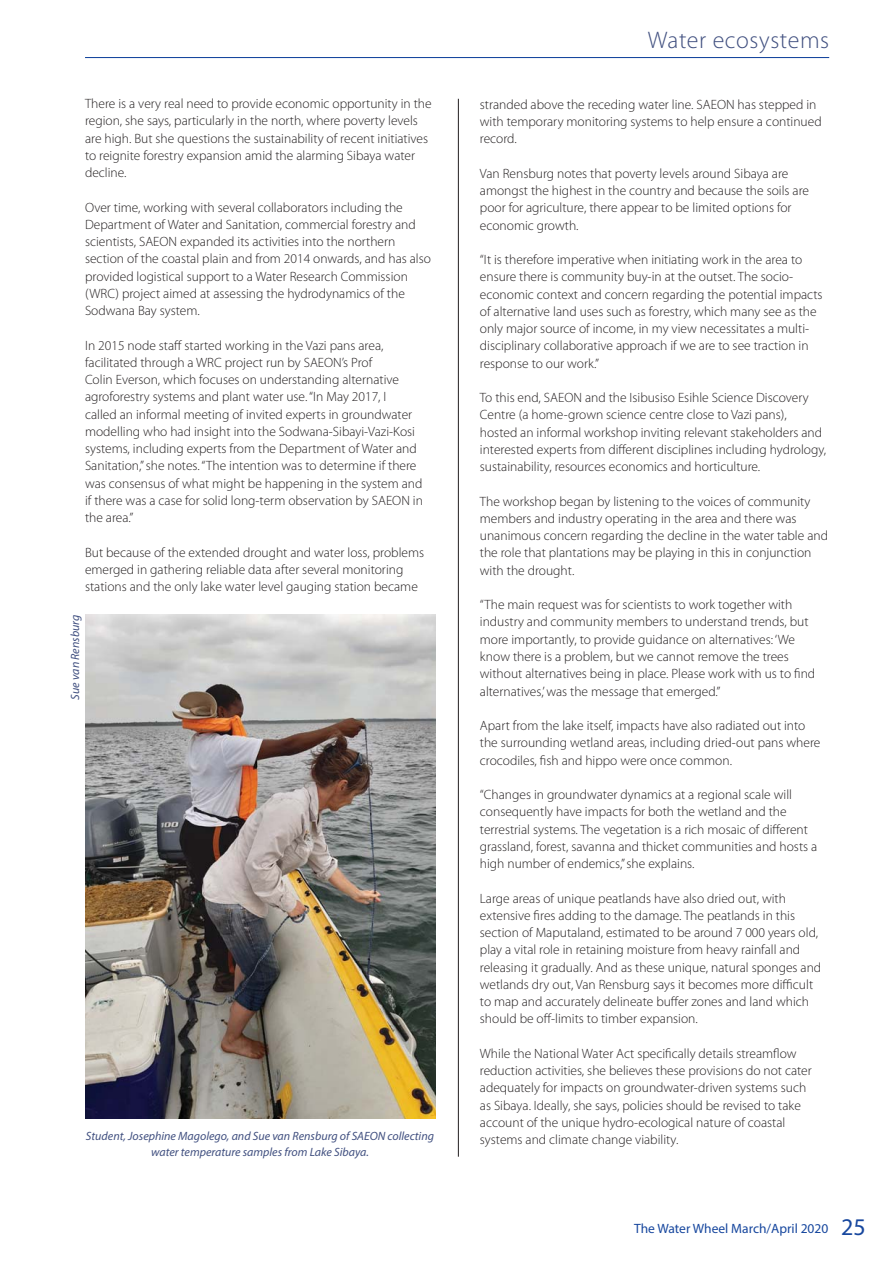
<style>
.page{position:relative;width:893px;height:1263px;background:#fff}
.page>*{position:absolute;margin:0;border:0;box-sizing:border-box;transform-origin:0 0}
.t1{font:300 24px "Myriad Pro";letter-spacing:.025em;color:#415080}
.t2{font:300 13.5px/17.2px "Myriad Pro";color:#231f20}
.t3{font:13.5px "Myriad Pro";color:#17479e}
.t4{font:italic 12px/16.5px "Myriad Pro";color:#415080;text-align:center}
.s1{font-size:24px}
</style>
<div class="page">
<hr style="left:85px;top:57px;width:744px;height:1px;background:#17479e">
<hr style="left:458px;top:99px;width:1px;height:1058px;background:#231f20">
<img style="left:85px;top:615px;width:350px;height:504px">
<p class="t2" style="left:85px;top:96px;width:348px">There is a very real need to provide economic opportunity in the region, she says, particularly in the north, where poverty levels are high. But she questions the sustainability of recent initiatives to reignite forestry expansion amid the alarming Sibaya water decline.</p>
<p class="t2" style="left:85px;top:200px;width:347px">Over time, working with several collaborators including the Department of Water and Sanitation, commercial forestry and scientists, SAEON expanded its activities into the northern section of the coastal plain and from 2014 onwards, and has also provided logistical support to a Water Research Commission (WRC) project aimed at assessing the hydrodynamics of the Sodwana Bay system.</p>
<p class="t2" style="left:85px;top:338px;width:339px">In 2015 node staff started working in the Vazi pans area, facilitated through a WRC project run by SAEON’s Prof<br>Colin Everson, which focuses on understanding alternative agroforestry systems and plant water use. “In May 2017, I<br>called an informal meeting of invited experts in groundwater modelling who had insight into the Sodwana-Sibayi-Vazi-Kosi systems, including experts from the Department of Water and Sanitation,” she notes. “The intention was to determine if there was consensus of what might be happening in the system and if there was a case for solid long-term observation by SAEON in the area.”</p>
<p class="t2" style="left:85px;top:545px;width:341px">But because of the extended drought and water loss, problems emerged in gathering reliable data after several monitoring stations and the only lake water level gauging station became</p>
<p class="t4" style="left:68px;top:699px;width:86px;rotate:-90deg">Sue van Rensburg</p>
<p class="t4" style="left:86px;top:1129px;width:350px">Student, Josephine Magolego, and Sue van Rensburg of SAEON collecting water temperature samples from Lake Sibaya.</p>
<h1 class="t1" style="left:648px;top:31px;width:183px">Water ecosystems</h1>
<p class="t2" style="left:480px;top:97px;width:343px">stranded above the receding water line. SAEON has stepped in with temporary monitoring systems to help ensure a continued record.</p>
<p class="t2" style="left:480px;top:166px;width:331px">Van Rensburg notes that poverty levels around Sibaya are amongst the highest in the country and because the soils are poor for agriculture, there appear to be limited options for economic growth.</p>
<p class="t2" style="left:480px;top:252px;width:344px">“It is therefore imperative when initiating work in the area to ensure there is community buy-in at the outset. The socio&shy;economic context and concern regarding the potential impacts of alternative land uses such as forestry, which many see as the only major source of income, in my view necessitates a multi&shy;disciplinary collaborative approach if we are to see traction in response to our work.”</p>
<p class="t2" style="left:480px;top:390px;width:348px">To this end, SAEON and the Isibusiso Esihle Science Discovery Centre (a home-grown science centre close to Vazi pans), hosted an informal workshop inviting relevant stakeholders and interested experts from different disciplines including hydrology, sustainability, resources economics and horticulture.</p>
<p class="t2" style="left:480px;top:494px;width:350px">The workshop began by listening to the voices of community members and industry operating in the area and there was unanimous concern regarding the decline in the water table and the role that plantations may be playing in this in conjunction with the drought.</p>
<p class="t2" style="left:480px;top:597px;width:337px">“The main request was for scientists to work together with industry and community members to understand trends, but more importantly, to provide guidance on alternatives: ‘We know there is a problem, but we cannot remove the trees without alternatives being in place. Please work with us to find alternatives,’ was the message that emerged.”</p>
<p class="t2" style="left:480px;top:718px;width:342px">Apart from the lake itself, impacts have also radiated out into the surrounding wetland areas, including dried-out pans where crocodiles, fish and hippo were once common.</p>
<p class="t2" style="left:480px;top:787px;width:339px">“Changes in groundwater dynamics at a regional scale will consequently have impacts for both the wetland and the terrestrial systems. The vegetation is a rich mosaic of different grassland, forest, savanna and thicket communities and hosts a high number of endemics,” she explains.</p>
<p class="t2" style="left:480px;top:891px;width:343px">Large areas of unique peatlands have also dried out, with extensive fires adding to the damage. The peatlands in this section of Maputaland, estimated to be around 7 000 years old, play a vital role in retaining moisture from heavy rainfall and releasing it gradually. And as these unique, natural sponges and wetlands dry out, Van Rensburg says it becomes more difficult to map and accurately delineate buffer zones and land which should be off-limits to timber expansion.</p>
<p class="t2" style="left:480px;top:1046px;width:333px">While the National Water Act specifically details streamflow reduction activities, she believes these provisions do not cater adequately for impacts on groundwater-driven systems such as Sibaya. Ideally, she says, policies should be revised to take account of the unique hydro-ecological nature of coastal systems and climate change viability.</p>
<p class="t3" style="left:634px;top:1223px;width:233px">The Water Wheel March/April 2020 <span class="s1">25</span></p>
</div>
